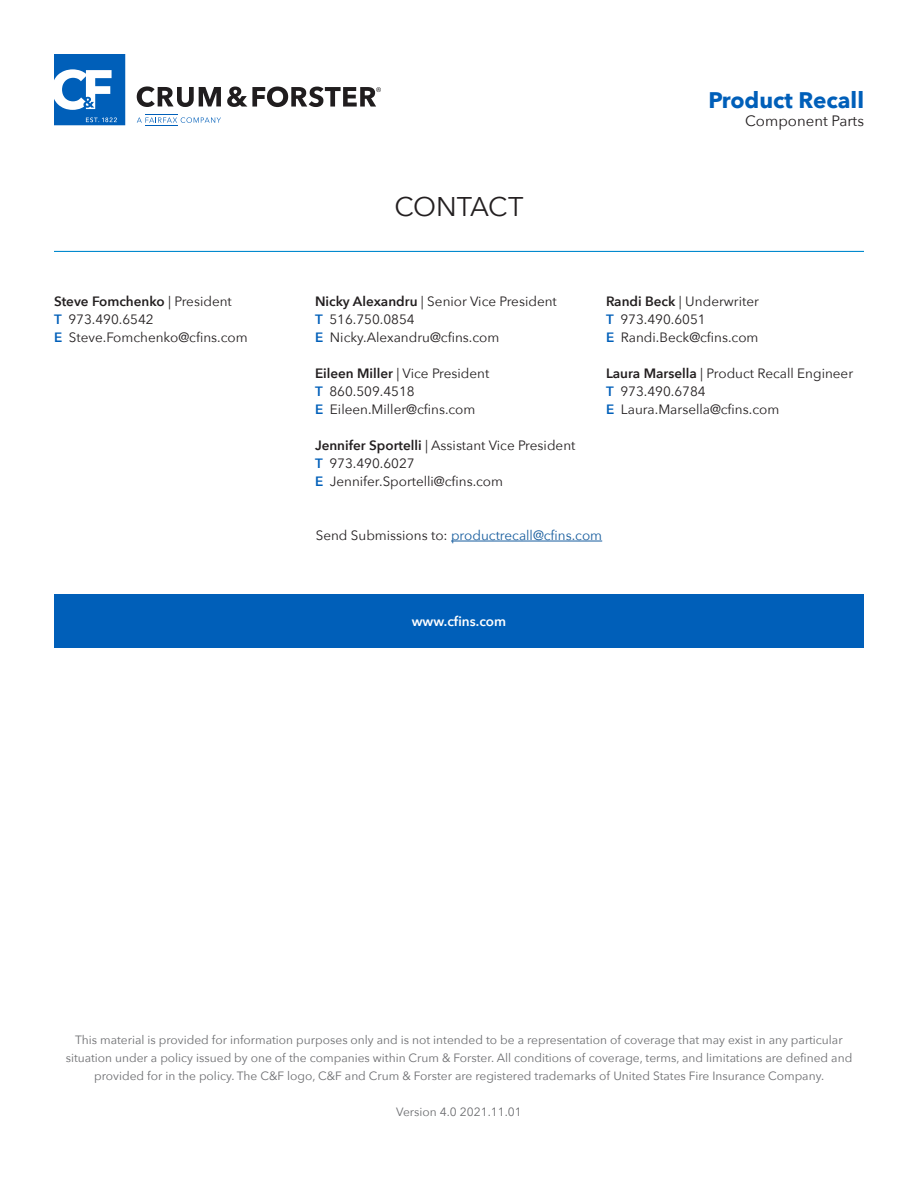
<style>
.page{position:relative;width:918px;height:1188px;background:#fff}
.page>*{position:absolute;margin:0;border:0;box-sizing:border-box;transform-origin:0 0}
.t1{font:27px "Avenir Next";letter-spacing:-.015em;color:#231f20}
.t2{font:700 22.5px "Avenir Next";color:#005fb9}
.t3{font:15px "Avenir Next";color:#231f20}
.t4{font:13.5px/18px "Avenir Next";color:#231f20}
.t5{font:13.5px "Avenir Next";color:#175d9e}
.t6{font:600 13.5px "Avenir Next";color:#fff}
.Legal{font:12px/18px "Avenir Next";color:#6c6d70;text-align:center}
.s1{font-weight:600}
.s2{font-weight:600;color:#005fb9}
.s3{color:#231f20}
</style>
<div class="page">
<svg style="left:137px;top:86px;width:84px;height:21px"></svg>
<svg style="left:137px;top:117px;width:84px;height:6px"></svg>
<hr style="left:145px;top:114px;width:33px;height:1px;background:#005fb9">
<hr style="left:145px;top:125px;width:33px;height:1px;background:#005fb9">
<svg style="left:54px;top:54px;width:71px;height:71px"></svg>
<svg style="left:227px;top:87px;width:154px;height:20px"></svg>
<div style="left:54px;top:594px;width:810px;height:54px;background:#005fb9"></div>
<hr style="left:451px;top:541px;width:151px;height:1px;background:#175d9e">
<hr style="left:54px;top:251px;width:810px;height:1px;background:#038ace">
<p class="t4" style="left:54px;top:292px;width:179px"><span class="s1">Steve Fomchenko</span> | President<br><span class="s2">T</span> 973.490.6542</p>
<p class="t4" style="left:54px;top:328px;width:195px"><span class="s2">E</span> Steve.Fomchenko@cfins.com</p>
<p class="t1" style="left:394px;top:184px;width:131px">CONTACT</p>
<p class="t2" style="left:708px;top:81px;width:157px">Product Recall</p>
<p class="t3" style="left:745px;top:108px;width:120px">Component Parts</p>
<p class="t4" style="left:315px;top:292px;width:243px"><span class="s1">Nicky Alexandru</span> | Senior Vice President</p>
<p class="t4" style="left:315px;top:310px;width:101px"><span class="s2">T</span> 516.750.0854</p>
<p class="t4" style="left:315px;top:328px;width:186px"><span class="s2">E</span> Nicky.Alexandru@cfins.com</p>
<p class="t4" style="left:315px;top:364px;width:176px"><span class="s1">Eileen Miller</span> | Vice President<br><span class="s2">T</span> 860.509.4518</p>
<p class="t4" style="left:315px;top:400px;width:162px"><span class="s2">E</span> Eileen.Miller@cfins.com</p>
<p class="t4" style="left:315px;top:436px;width:262px"><span class="s1">Jennifer Sportelli</span> | Assistant Vice President<br><span class="s2">T</span> 973.490.6027</p>
<p class="t4" style="left:315px;top:472px;width:190px"><span class="s2">E</span> Jennifer.Sportelli@cfins.com</p>
<p class="t4" style="left:606px;top:292px;width:155px"><span class="s1">Randi Beck</span> | Underwriter<br><span class="s2">T</span> 973.490.6051</p>
<p class="t4" style="left:606px;top:328px;width:154px"><span class="s2">E</span> Randi.Beck@cfins.com</p>
<p class="t4" style="left:606px;top:364px;width:249px"><span class="s1">Laura Marsella</span> | Product Recall Engineer</p>
<p class="t4" style="left:606px;top:382px;width:101px"><span class="s2">T</span> 973.490.6784</p>
<p class="t4" style="left:606px;top:400px;width:175px"><span class="s2">E</span> Laura.Marsella@cfins.com</p>
<p class="t5" style="left:316px;top:524px;width:288px"><span class="s3">Send Submissions to:</span> productrecall@cfins.com</p>
<p class="t6" style="left:412px;top:609px;width:96px">www.cfins.com</p>
<p class="Legal" style="left:66px;top:1030px;width:788px">This material is provided for information purposes only and is not intended to be a representation of coverage that may exist in any particular situation under a policy issued by one of the companies within Crum &amp; Forster. All conditions of coverage, terms, and limitations are defined and provided for in the policy. The C&amp;F logo, C&amp;F and Crum &amp; Forster are registered trademarks of United States Fire Insurance Company.</p>
<p class="Legal" style="left:396px;top:1102px;width:127px">Version 4.0 2021.11.01</p>
</div>
